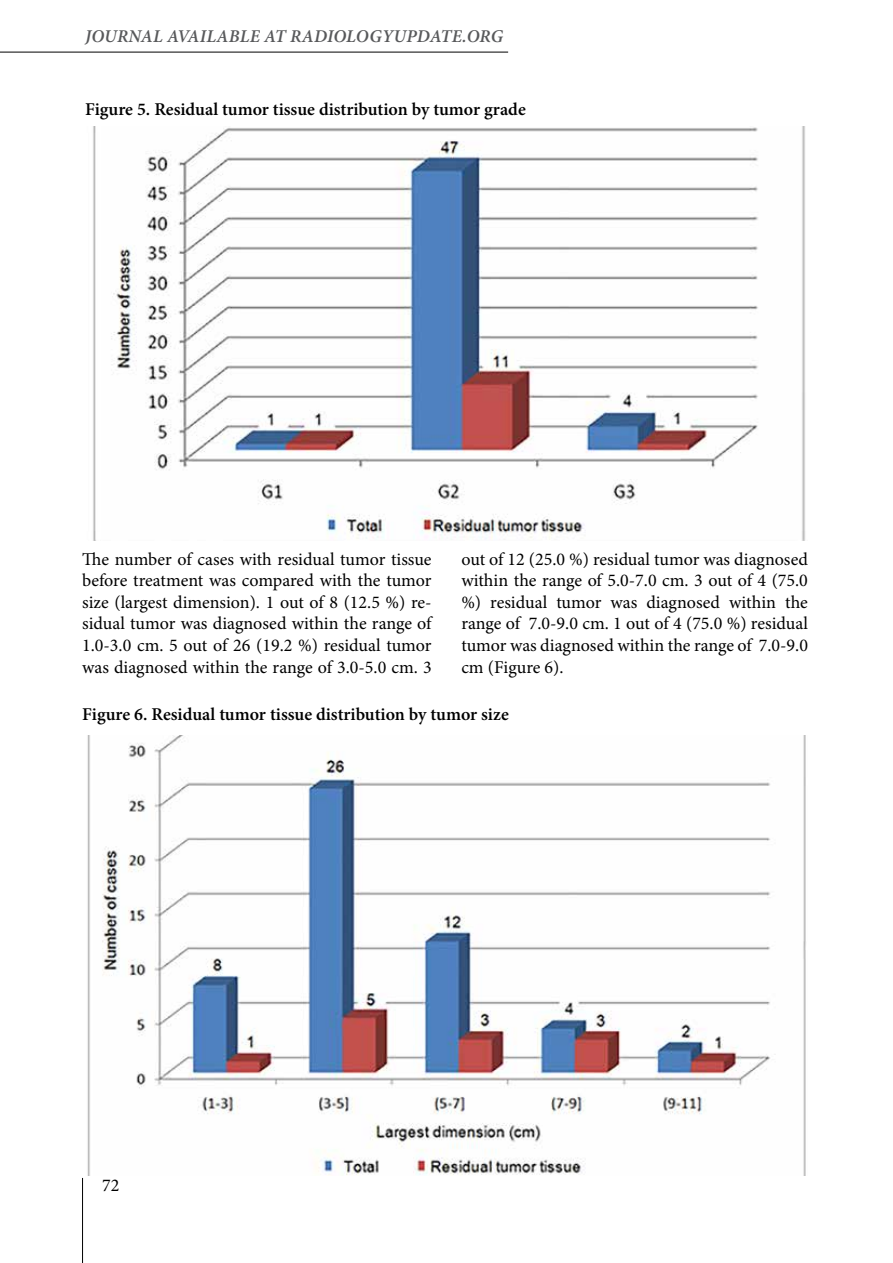
<style>
.page{position:relative;width:893px;height:1263px;background:#fff}
.page>*{position:absolute;margin:0;border:0;box-sizing:border-box;transform-origin:0 0}
.t1{font:18px/21.6px "Minion Pro";color:#000;text-align:justify}
.t2{font:600 18px "Minion Pro";color:#000}
.t3{font:italic 600 18px "Minion Pro";letter-spacing:.01em;color:#58595b}
</style>
<div class="page">
<hr style="left:82px;top:1178px;width:1px;height:85px;background:#000">
<hr style="left:0;top:52px;width:508px;height:1px;background:#000">
<img style="left:93px;top:126px;width:712px;height:415px">
<img style="left:87px;top:736px;width:719px;height:440px">
<p class="t3" style="left:85px;top:23px;width:420px">JOURNAL AVAILABLE AT RADIOLOGYUPDATE.ORG</p>
<p class="t2" style="left:85px;top:97px;width:442px">Figure 5. Residual tumor tissue distribution by tumor grade</p>
<p class="t1" style="left:82px;top:548px;width:351px">The number of cases with residual tumor tissue before treatment was compared with the tumor size (largest dimension). 1 out of 8 (12.5 %) re&shy;sidual tumor was diagnosed within the range of 1.0-3.0 cm. 5 out of 26 (19.2 %) residual tumor was diagnosed within the range of 3.0-5.0 cm. 3</p>
<p class="t1" style="left:461px;top:548px;width:348px">out of 12 (25.0 %) residual tumor was diagnosed within the range of 5.0-7.0 cm. 3 out of 4 (75.0 %) residual tumor was diagnosed within the range of 7.0-9.0 cm. 1 out of 4 (75.0 %) residual tumor was diagnosed within the range of 7.0-9.0 cm (Figure 6).</p>
<p class="t2" style="left:82px;top:701px;width:428px">Figure 6. Residual tumor tissue distribution by tumor size</p>
<p class="t1" style="left:102px;top:1174px;width:19px">72</p>
</div>
